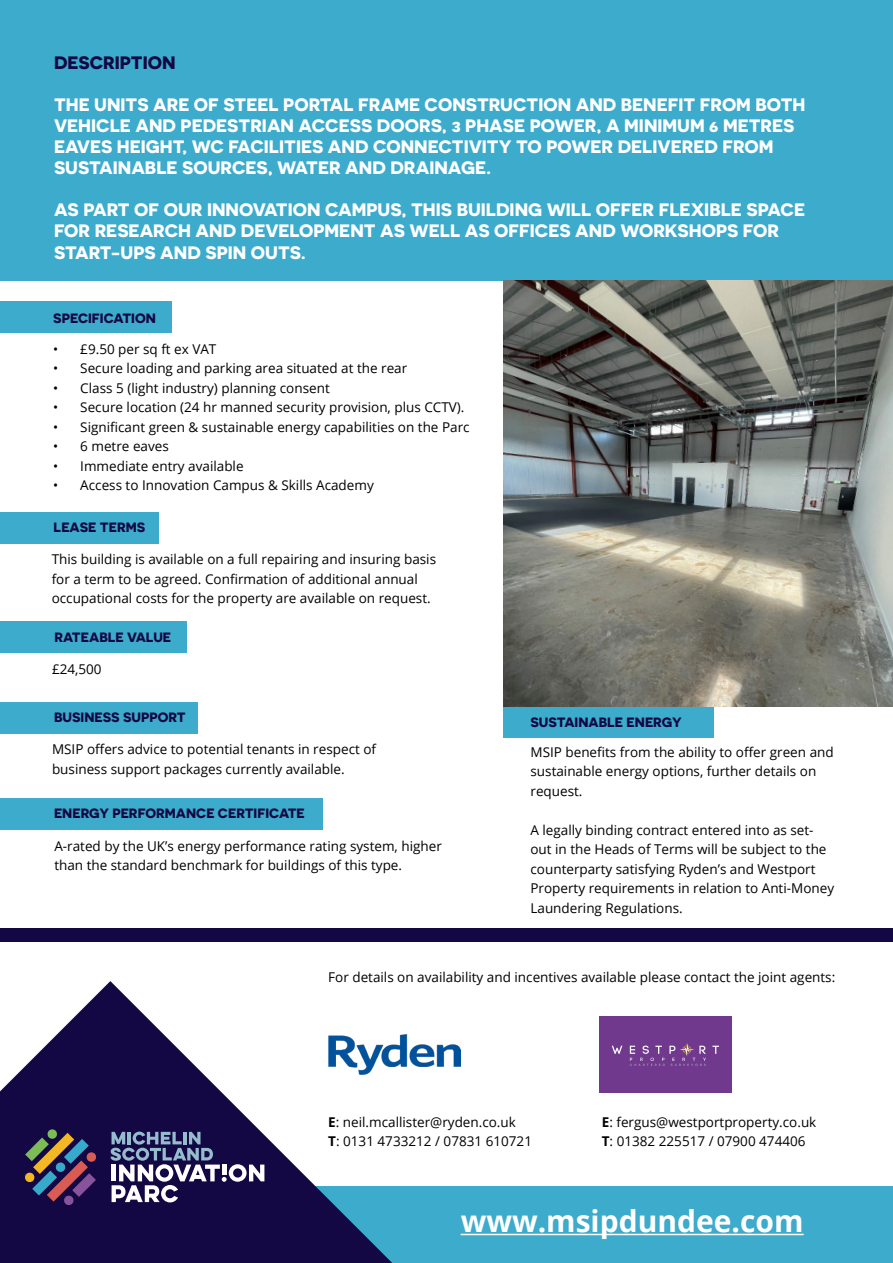
<style>
.page{position:relative;width:893px;height:1263px;background:#fff}
.page>*{position:absolute;margin:0;border:0;box-sizing:border-box;transform-origin:0 0}
.t1{font:700 30px "Open Sans";color:#fff}
.t2{font:700 18px/21px "Novecentosanswide";color:#fff}
.t3{font:700 18px "Novecentosanswide";color:#130843}
.t4{font:13.5px/19.5px "Open Sans";color:#000}
.t5{font:700 13.5px "Novecentosanswide";color:#130843}
.s1{font-weight:700}
</style>
<div class="page">
<div style="left:0;top:0;width:893px;height:281px;background:#3cabcc"></div>
<div style="left:503px;top:707px;width:210px;height:31px;background:#3cabcc"></div>
<div style="left:0;top:1187px;width:893px;height:76px;background:#3cabcc"></div>
<hr style="left:461px;top:1234px;width:343px;height:1px;background:#fff">
<img style="left:392px;top:1034px;width:69px;height:33px">
<div style="left:600px;top:1016px;width:132px;height:76px;background:#70398e"></div>
<svg style="left:612px;top:1046px;width:10px;height:8px"></svg>
<svg style="left:712px;top:1046px;width:7px;height:8px"></svg>
<svg style="left:630px;top:1043px;width:76px;height:23px"></svg>
<div style="left:0;top:928px;width:893px;height:13px;background:#130843"></div>
<img style="left:503px;top:281px;width:390px;height:426px">
<div style="left:0;top:798px;width:323px;height:31px;background:#3cabcc"></div>
<div style="left:0;top:702px;width:198px;height:31px;background:#3cabcc"></div>
<div style="left:0;top:622px;width:186px;height:31px;background:#3cabcc"></div>
<div style="left:0;top:512px;width:159px;height:31px;background:#3cabcc"></div>
<div style="left:0;top:302px;width:171px;height:31px;background:#3cabcc"></div>
<svg style="left:0;top:981px;width:392px;height:282px;fill:#130843"></svg>
<svg style="left:111px;top:1131px;width:153px;height:71px;background:#514f79"></svg>
<svg style="left:25px;top:1129px;width:72px;height:76px;background:#4b3f55"></svg>
<h2 class="t3" style="left:54px;top:51px;width:123px">DESCRIPTION</h2>
<p class="t2" style="left:54px;top:94px;width:753px">THE UNITS ARE OF STEEL PORTAL FRAME CONSTRUCTION AND BENEFIT FROM BOTH VEHICLE AND PEDESTRIAN ACCESS DOORS, 3 PHASE POWER, A MINIMUM 6 METRES EAVES HEIGHT, WC FACILITIES AND CONNECTIVITY TO POWER DELIVERED FROM SUSTAINABLE SOURCES, WATER AND DRAINAGE.</p>
<h2 class="t2" style="left:54px;top:199px;width:753px">AS PART OF OUR INNOVATION CAMPUS, THIS BUILDING WILL OFFER FLEXIBLE SPACE<br>FOR RESEARCH AND DEVELOPMENT AS WELL AS OFFICES AND WORKSHOPS FOR<br>START-UPS AND SPIN OUTS.</h2>
<p class="t5" style="left:53px;top:309px;width:104px">SPECIFICATION</p>
<p class="t4" style="left:53px;top:339px;width:165px">• £9.50 per sq ft ex VAT</p>
<p class="t4" style="left:53px;top:358px;width:355px">• Secure loading and parking area situated at the rear</p>
<p class="t4" style="left:53px;top:378px;width:278px">• Class 5 (light industry) planning consent</p>
<p class="t4" style="left:53px;top:397px;width:413px">• Secure location (24 hr manned security provision, plus CCTV).</p>
<p class="t4" style="left:53px;top:417px;width:418px">• Significant green &amp; sustainable energy capabilities on the Parc</p>
<p class="t4" style="left:53px;top:436px;width:117px">• 6 metre eaves</p>
<p class="t4" style="left:53px;top:456px;width:192px">• Immediate entry available</p>
<p class="t4" style="left:53px;top:475px;width:322px">• Access to Innovation Campus &amp; Skills Academy</p>
<p class="t5" style="left:54px;top:519px;width:93px">LEASE TERMS</p>
<p class="t4" style="left:52px;top:549px;width:386px">This building is available on a full repairing and insuring basis for a term to be agreed. Confirmation of additional annual occupational costs for the property are available on request.</p>
<p class="t5" style="left:54px;top:629px;width:118px">RATEABLE VALUE</p>
<p class="t4" style="left:52px;top:659px;width:51px">£24,500</p>
<p class="t5" style="left:54px;top:709px;width:133px">BUSINESS SUPPORT</p>
<p class="t4" style="left:52px;top:739px;width:326px">MSIP offers advice to potential tenants in respect of business support packages currently available.</p>
<p class="t5" style="left:54px;top:805px;width:252px">ENERGY PERFORMANCE CERTIFICATE</p>
<p class="t4" style="left:54px;top:835px;width:389px">A-rated by the UK’s energy performance rating system, higher than the standard benchmark for buildings of this type.</p>
<p class="t5" style="left:530px;top:714px;width:153px">SUSTAINABLE ENERGY</p>
<p class="t4" style="left:530px;top:742px;width:305px">MSIP benefits from the ability to offer green and sustainable energy options, further details on request.</p>
<p class="t4" style="left:530px;top:820px;width:305px">A legally binding contract entered into as set&shy;out in the Heads of Terms will be subject to the counterparty satisfying Ryden’s and Westport Property requirements in relation to Anti-Money Laundering Regulations.</p>
<p class="t4" style="left:328px;top:966px;width:509px">For details on availability and incentives available please contact the joint agents:</p>
<p class="t4" style="left:328px;top:1112px;width:189px"><span class="s1">E</span>: neil.mcallister@ryden.co.uk</p>
<p class="t4" style="left:602px;top:1112px;width:216px"><span class="s1">E</span>: fergus@westportproperty.co.uk</p>
<p class="t4" style="left:328px;top:1131px;width:205px"><span class="s1">T</span>: 0131 4733212 / 07831 610721</p>
<p class="t4" style="left:602px;top:1131px;width:205px"><span class="s1">T</span>: 01382 225517 / 07900 474406</p>
<h1 class="t1" style="left:461px;top:1200px;width:344px">www.msipdundee.com</h1>
</div>
